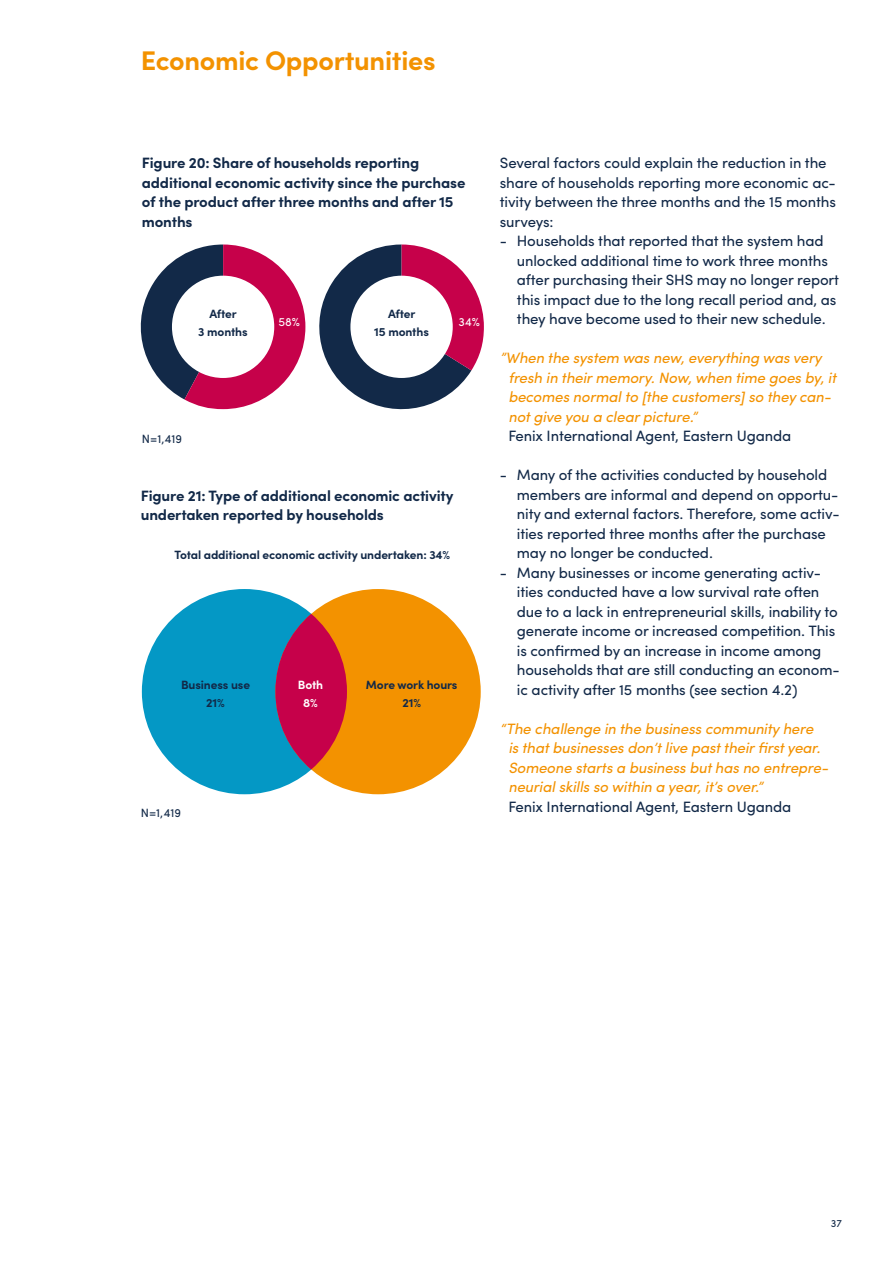
<style>
.page{position:relative;width:893px;height:1263px;background:#fff}
.page>*{position:absolute;margin:0;border:0;box-sizing:border-box;transform-origin:0 0}
.t1{font:700 27px "Sofia Pro";letter-spacing:-.01em;color:#f39200}
.t2{font:15px/19.5px "Sofia Pro";letter-spacing:-.01em;color:#122948}
.t3{font:italic 15px/19.5px "Sofia Pro";letter-spacing:-.01em;color:#f39200}
.t4{font:700 15px/19.5px "Sofia Pro";letter-spacing:-.01em;color:#122948}
.t5{font:700 12px/18px "Sofia Pro";letter-spacing:-.01em;color:#122948;text-align:center}
.t6{font:12px "Sofia Pro";color:#122948}
.t7{font:12px "Sofia Pro";color:#fff}
.t8{font:700 12px/18px "Sofia Pro";color:#fff;text-align:center}
.t9{font:10.5px "Sofia Pro";color:#122948}
</style>
<div class="page">
<svg style="left:140px;top:244px;width:344px;height:166px"></svg>
<div style="left:350px;top:276px;width:103px;height:102px;background:#fff;border-radius:50%"></div>
<div style="left:142px;top:589px;width:205px;height:205px;background:#0498c5;border-radius:50%"></div>
<div style="left:275px;top:589px;width:206px;height:205px;background:#f39200;border-radius:50%"></div>
<div style="left:275px;top:614px;width:72px;height:155px;background:#c6014a;border-radius:50%"></div>
<h1 class="t1" style="left:141px;top:40px;width:296px">Economic Opportunities</h1>
<p class="t4" style="left:142px;top:152px;width:325px">Figure 20: Share of households reporting additional economic activity since the purchase of the product after three months and after 15 months</p>
<p class="t5" style="left:198px;top:304px;width:51px">After<br>3 months</p>
<p class="t7" style="left:459px;top:313px;width:23px">34%</p>
<p class="t5" style="left:374px;top:304px;width:56px">After<br>15 months</p>
<p class="t7" style="left:278px;top:313px;width:23px">58%</p>
<p class="t6" style="left:142px;top:430px;width:42px">N=1,419</p>
<p class="t4" style="left:141px;top:485px;width:314px">Figure 21: Type of additional economic activity undertaken reported by households</p>
<p class="t5" style="left:174px;top:544px;width:277px">Total additional economic activity undertaken: 34%</p>
<p class="t5" style="left:181px;top:674px;width:71px">Business use<br>21%</p>
<p class="t8" style="left:298px;top:674px;width:27px">Both<br>8%</p>
<p class="t6" style="left:141px;top:804px;width:42px">N=1,419</p>
<p class="t5" style="left:366px;top:674px;width:93px">More work hours<br>21%</p>
<p class="t2" style="left:500px;top:152px;width:338px">Several factors could explain the reduction in the share of households reporting more economic ac&shy;tivity between the three months and the 15 months surveys:</p>
<p class="t2" style="left:517px;top:230px;width:324px;text-indent:-17px">- Households that reported that the system had unlocked additional time to work three months after purchasing their SHS may no longer report this impact due to the long recall period and, as they have become used to their new schedule.</p>
<p class="t3" style="left:508px;top:347px;width:329px;text-indent:-9px">”When the system was new, everything was very fresh in their memory. Now, when time goes by, it becomes normal to [the customers] so they can&shy;not give you a clear picture.”</p>
<p class="t2" style="left:508px;top:425px;width:284px">Fenix International Agent, Eastern Uganda</p>
<p class="t2" style="left:517px;top:464px;width:324px;text-indent:-17px">- Many of the activities conducted by household members are informal and depend on opportu&shy;nity and external factors. Therefore, some activ&shy;ities reported three months after the purchase may no longer be conducted.</p>
<p class="t2" style="left:517px;top:561px;width:324px;text-indent:-17px">- Many businesses or income generating activ&shy;ities conducted have a low survival rate often due to a lack in entrepreneurial skills, inability to generate income or increased competition. This is confirmed by an increase in income among households that are still conducting an econom&shy;ic activity after 15 months (see section 4.2)</p>
<p class="t3" style="left:508px;top:717px;width:321px;text-indent:-9px">“The challenge in the business community here<br>is that businesses don’t live past their first year.<br>Someone starts a business but has no entrepre&shy;neurial skills so within a year, it’s over.”</p>
<p class="t2" style="left:508px;top:795px;width:284px">Fenix International Agent, Eastern Uganda</p>
<p class="t9" style="left:831px;top:1216px;width:13px">37</p>
</div>
